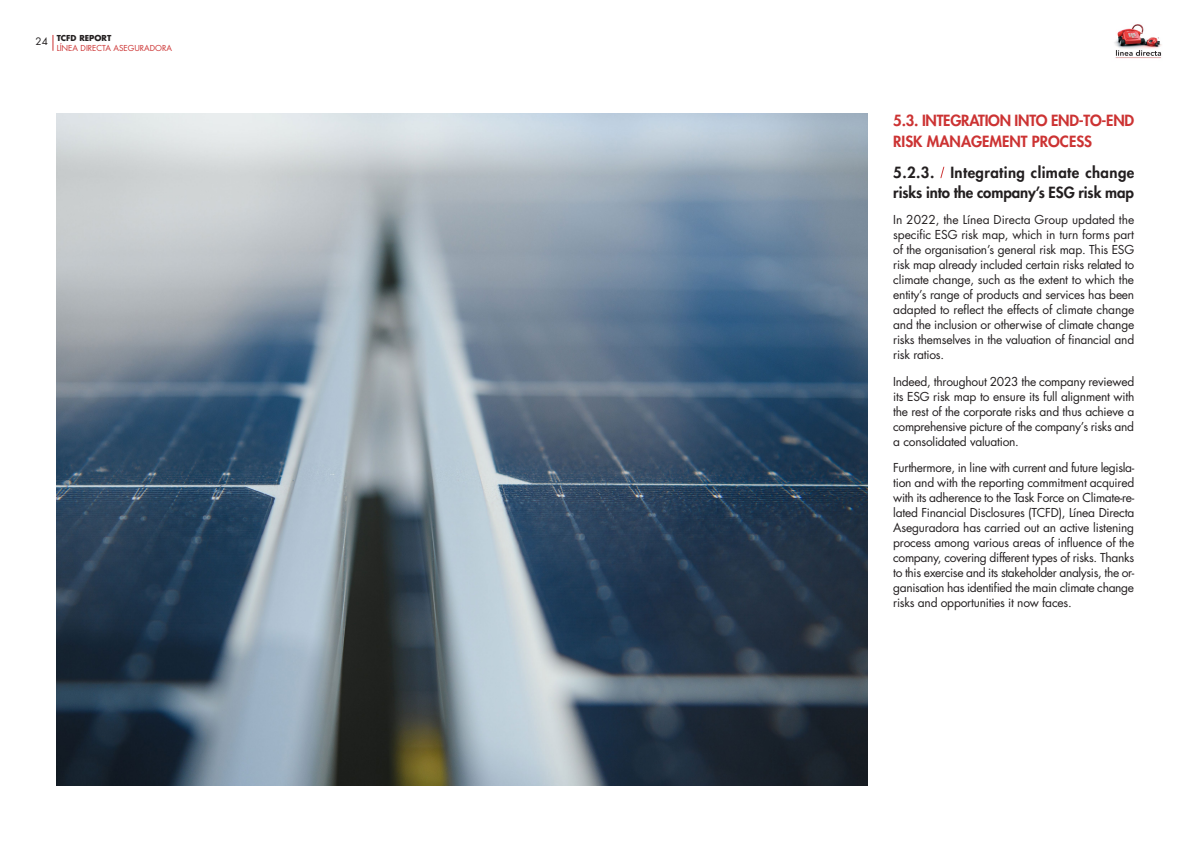
<style>
.page{position:relative;width:1191px;height:842px;background:#fff}
.page>*{position:absolute;margin:0;border:0;box-sizing:border-box;transform-origin:0 0}
.texto_corrido_ok{font:800 15px/20px "Futura Std";letter-spacing:-.005em;color:#231f20}
.texto_corrido_ok-2{font:800 15px/21px "Futura Std";letter-spacing:-.005em;color:#c33}
.texto_corrido_ok-3{font:12px/15px "Futura Std";letter-spacing:-.02em;color:#231f20;text-align:justify}
.t1{font:10px "Futura Std";color:#231f20}
.t2{font:8px "Futura Std";color:#c33}
.t3{font:700 8px "Futura Std";color:#231f20}
</style>
<div class="page">
<img style="left:1114px;top:24px;width:48px;height:35px">
<svg style="left:52px;top:35px;width:1px;height:16px"></svg>
<img style="left:57px;top:113px;width:810px;height:672px">
<svg style="left:940px;top:166px;width:5px;height:13px"></svg>
<p class="t1" style="left:36px;top:35px;width:14px">24</p>
<p class="t3" style="left:57px;top:33px;width:56px">TCFD REPORT</p>
<p class="t2" style="left:57px;top:43px;width:117px">LÍNEA DIRECTA ASEGURADORA</p>
<p class="texto_corrido_ok-2" style="left:893px;top:110px;width:242px">5.3. INTEGRATION INTO END-TO-END<br>RISK MANAGEMENT PROCESS</p>
<p class="texto_corrido_ok" style="left:893px;top:163px;width:243px">5.2.3. Integrating climate change risks into the company’s ESG risk map</p>
<p class="texto_corrido_ok-3" style="left:893px;top:213px;width:243px">In 2022, the Línea Directa Group updated the specific ESG risk map, which in turn forms part of the organisation’s general risk map. This ESG risk map already included certain risks related to climate change, such as the extent to which the entity’s range of products and services has been adapted to reflect the effects of climate change and the inclusion or otherwise of climate change risks themselves in the valuation of financial and risk ratios.</p>
<p class="texto_corrido_ok-3" style="left:893px;top:374px;width:243px">Indeed, throughout 2023 the company reviewed its ESG risk map to ensure its full alignment with the rest of the corporate risks and thus achieve a comprehensive picture of the company’s risks and a consolidated valuation.</p>
<p class="texto_corrido_ok-3" style="left:893px;top:460px;width:242px">Furthermore, in line with current and future legisla&shy;tion and with the reporting commitment acquired with its adherence to the Task Force on Climate-re&shy;lated Financial Disclosures (TCFD), Línea Directa Aseguradora has carried out an active listening process among various areas of influence of the company, covering different types of risks. Thanks to this exercise and its stakeholder analysis, the or&shy;ganisation has identified the main climate change risks and opportunities it now faces.</p>
</div>
